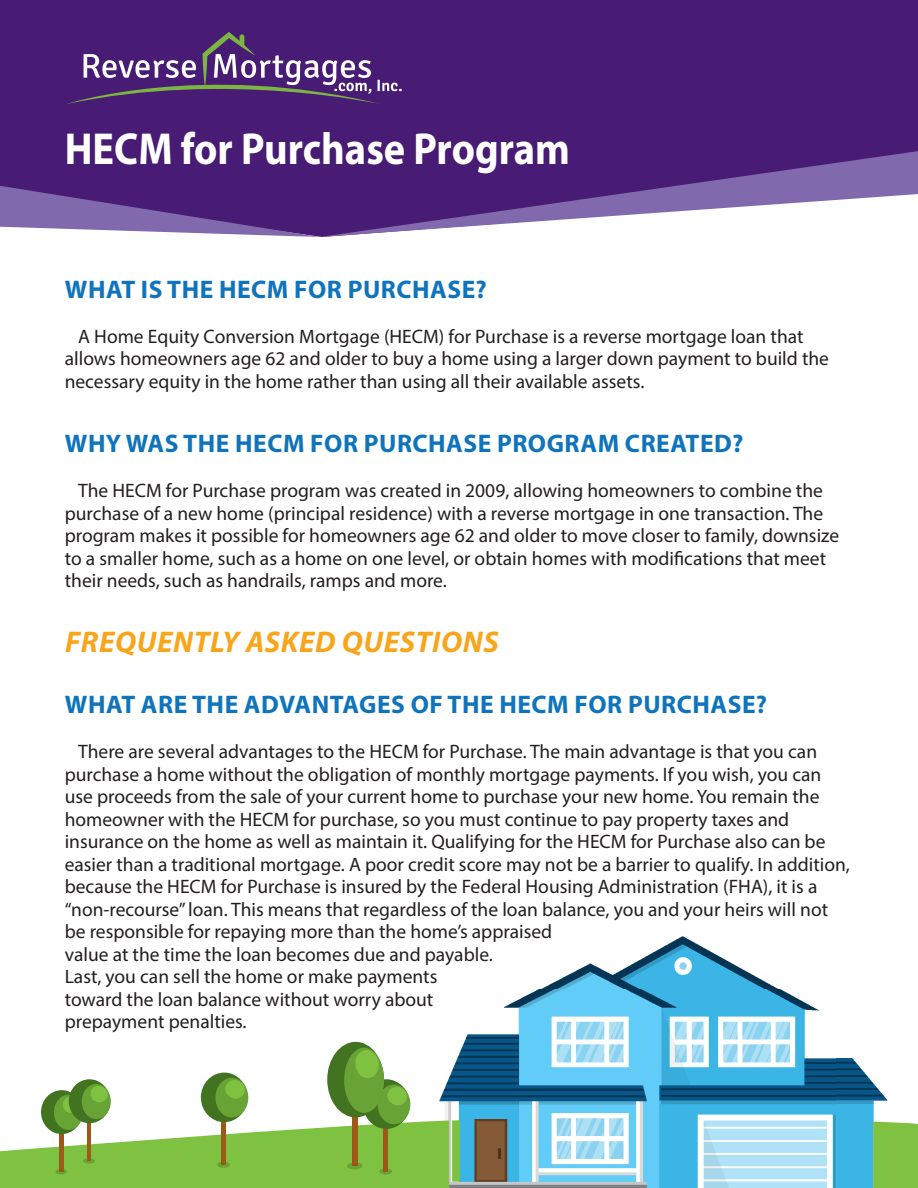
<style>
.page{position:relative;width:918px;height:1188px;background:#fff}
.page>*{position:absolute;margin:0;border:0;box-sizing:border-box;transform-origin:0 0}
.t1{font:700 45px "Myriad Pro";color:#fff;scale:.9 1}
.t2{font:italic 700 30px "Myriad Pro";letter-spacing:.02em;color:#f9a51b}
.t3{font:700 25.5px "Myriad Pro";letter-spacing:.02em;color:#1074bc}
.t4{font:19.5px/22.5px "Myriad Pro";color:#231f20}
</style>
<div class="page">
<div style="left:0;top:0;width:918px;height:186px;background:#481c74"></div>
<svg style="left:66px;top:32px;width:336px;height:72px;background:#603f81"></svg>
<svg style="left:320px;top:151px;width:598px;height:86px"></svg>
<svg style="left:0;top:186px;width:320px;height:51px;background:#715299"></svg>
<img style="left:440px;top:989px;width:396px;height:199px">
<img style="left:836px;top:1058px;width:51px;height:130px">
<img style="left:541px;top:937px;width:237px;height:52px">
<svg style="left:0;top:1120px;width:449px;height:68px"></svg>
<div style="left:873px;top:1122px;width:45px;height:66px;background:#7fc241"></div>
<div style="left:452px;top:1120px;width:8px;height:62px;background:#7fc241"></div>
<svg style="left:379px;top:1168px;width:13px;height:6px"></svg>
<hr style="left:384px;top:1124px;width:4px;height:47px;background:#9d5a17">
<svg style="left:363px;top:1079px;width:47px;height:50px"></svg>
<div style="left:378px;top:1085px;width:32px;height:39px;background:#68a335;border-radius:50%"></div>
<svg style="left:387px;top:1086px;width:21px;height:19px"></svg>
<div style="left:55px;top:1169px;width:12px;height:5px;background:#68a335;border-radius:50%"></div>
<hr style="left:59px;top:1130px;width:4px;height:42px;background:#9d5a17">
<div style="left:41px;top:1090px;width:41px;height:44px;background:#427321;border-radius:50%"></div>
<div style="left:54px;top:1095px;width:29px;height:35px;background:#68a335;border-radius:50%"></div>
<svg style="left:62px;top:1096px;width:11px;height:18px"></svg>
<div style="left:83px;top:1158px;width:12px;height:6px;background:#68a335;border-radius:50%"></div>
<hr style="left:87px;top:1119px;width:4px;height:42px;background:#9d5a17">
<div style="left:69px;top:1079px;width:41px;height:44px;background:#427321;border-radius:50%"></div>
<div style="left:82px;top:1084px;width:29px;height:35px;background:#68a335;border-radius:50%"></div>
<svg style="left:90px;top:1086px;width:18px;height:16px"></svg>
<div style="left:217px;top:1162px;width:13px;height:6px;background:#68a335;border-radius:50%"></div>
<div style="left:221px;top:1118px;width:5px;height:47px;background:#9d5a17"></div>
<div style="left:201px;top:1073px;width:47px;height:49px;background:#427321;border-radius:50%"></div>
<div style="left:215px;top:1078px;width:33px;height:40px;background:#68a335;border-radius:50%"></div>
<svg style="left:225px;top:1080px;width:21px;height:19px"></svg>
<div style="left:347px;top:1162px;width:16px;height:7px;background:#68a335;border-radius:50%"></div>
<div style="left:352px;top:1112px;width:5px;height:54px;background:#9d5a17"></div>
<div style="left:327px;top:1042px;width:57px;height:75px;background:#427321;border-radius:50%"></div>
<div style="left:344px;top:1048px;width:40px;height:65px;background:#68a335;border-radius:50%"></div>
<svg style="left:354px;top:1049px;width:26px;height:29px"></svg>
<p class="t1" style="left:65px;top:120px;width:563px">HECM for Purchase Program</p>
<p class="t3" style="left:65px;top:272px;width:423px">WHAT IS THE HECM FOR PURCHASE?</p>
<p class="t4" style="left:65px;top:325px;width:766px;text-indent:13px">A Home Equity Conversion Mortgage (HECM) for Purchase is a reverse mortgage loan that allows homeowners age 62 and older to buy a home using a larger down payment to build the necessary equity in the home rather than using all their available assets.</p>
<p class="t3" style="left:65px;top:427px;width:680px">WHY WAS THE HECM FOR PURCHASE PROGRAM CREATED?</p>
<p class="t4" style="left:65px;top:479px;width:776px;text-indent:13px">The HECM for Purchase program was created in 2009, allowing homeowners to combine the purchase of a new home (principal residence) with a reverse mortgage in one transaction. The program makes it possible for homeowners age 62 and older to move closer to family, downsize to a smaller home, such as a home on one level, or obtain homes with modifications that meet their needs, such as handrails, ramps and more.</p>
<p class="t2" style="left:65px;top:622px;width:435px">FREQUENTLY ASKED QUESTIONS</p>
<p class="t3" style="left:65px;top:688px;width:704px">WHAT ARE THE ADVANTAGES OF THE HECM FOR PURCHASE?</p>
<p class="t4" style="left:65px;top:740px;width:787px;text-indent:13px">There are several advantages to the HECM for Purchase. The main advantage is that you can purchase a home without the obligation of monthly mortgage payments. If you wish, you can use proceeds from the sale of your current home to purchase your new home. You remain the homeowner with the HECM for purchase, so you must continue to pay property taxes and insurance on the home as well as maintain it. Qualifying for the HECM for Purchase also can be easier than a traditional mortgage. A poor credit score may not be a barrier to qualify. In addition, because the HECM for Purchase is insured by the Federal Housing Administration (FHA), it is a “non-recourse” loan. This means that regardless of the loan balance, you and your heirs will not be responsible for repaying more than the home’s appraised<br>value at the time the loan becomes due and payable.<br>Last, you can sell the home or make payments<br>toward the loan balance without worry about<br>prepayment penalties.</p>
</div>
